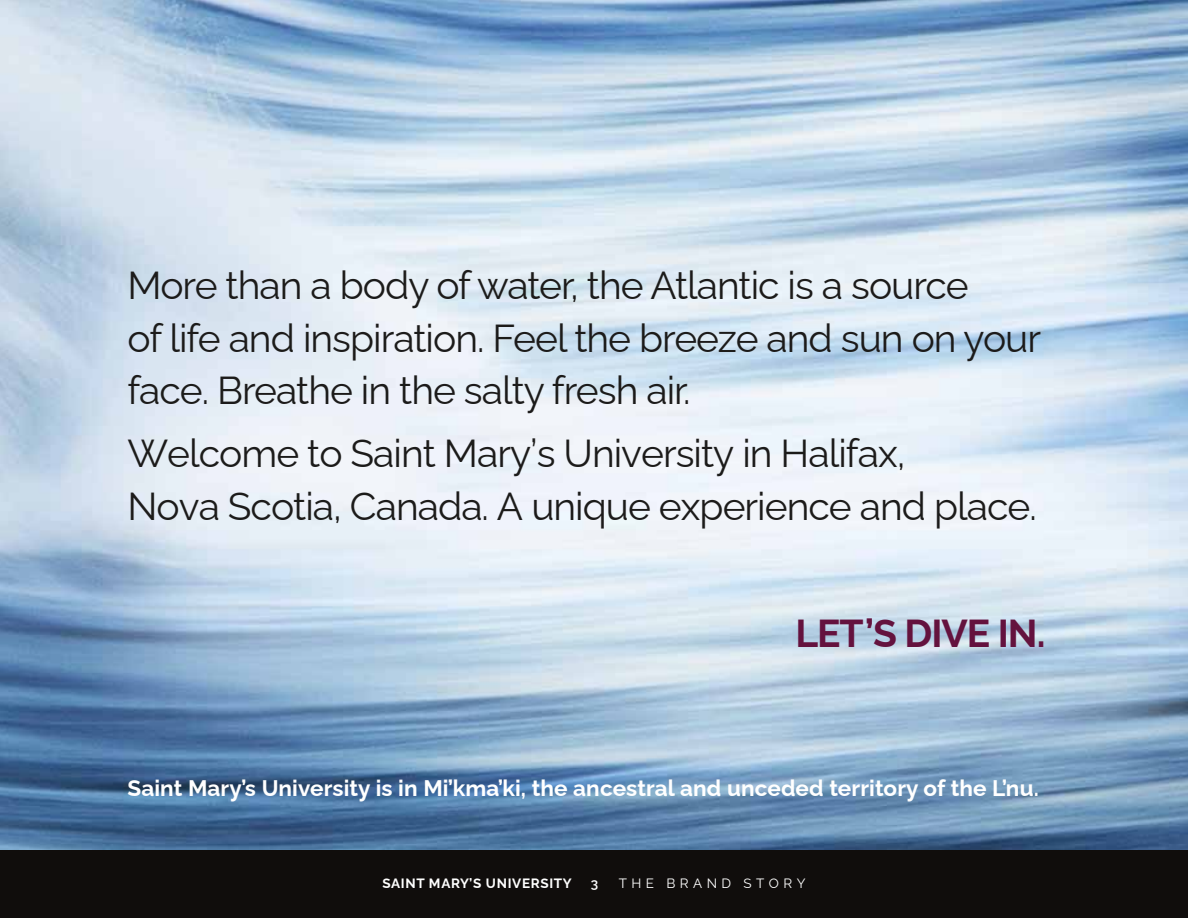
<style>
.page{position:relative;width:1188px;height:918px;background:#fff}
.page>*{position:absolute;margin:0;border:0;box-sizing:border-box;transform-origin:0 0}
.t1{font:39px/52.5px "Raleway";letter-spacing:-.025em;color:#1c1b1a}
.t2{font:700 39px "Raleway";letter-spacing:-.025em;color:#64123e}
.t3{font:700 22.5px "Raleway";letter-spacing:.005em;color:#fff}
.t4{font:700 13.5px "Raleway";letter-spacing:.05em;color:#fff}
.t5{font:13.5px "Raleway";letter-spacing:.33em;color:#fff}
.t6{font:600 13.5px "Raleway";color:#fff}
</style>
<div class="page">
<img style="left:0;top:0;width:1188px;height:850px">
<div style="left:0;top:850px;width:1188px;height:68px;background:#100d0c"></div>
<p class="t1" style="left:128px;top:255px;width:915px">More than a body of water, the Atlantic is a source<br>of life and inspiration. Feel the breeze and sun on your face. Breathe in the salty fresh air.</p>
<p class="t1" style="left:128px;top:423px;width:911px">Welcome to Saint Mary’s University in Halifax,<br>Nova Scotia, Canada. A unique experience and place.</p>
<p class="t2" style="left:795px;top:602px;width:252px">LET’S DIVE IN.</p>
<p class="t3" style="left:128px;top:770px;width:913px">Saint Mary’s University is in Mi’kma’ki, the ancestral and unceded territory of the L’nu.</p>
<p class="t4" style="left:382px;top:872px;width:191px">SAINT MARY’S UNIVERSITY</p>
<p class="t6" style="left:591px;top:872px;width:9px">3</p>
<p class="t5" style="left:619px;top:872px;width:188px">THE BRAND STORY</p>
</div>
